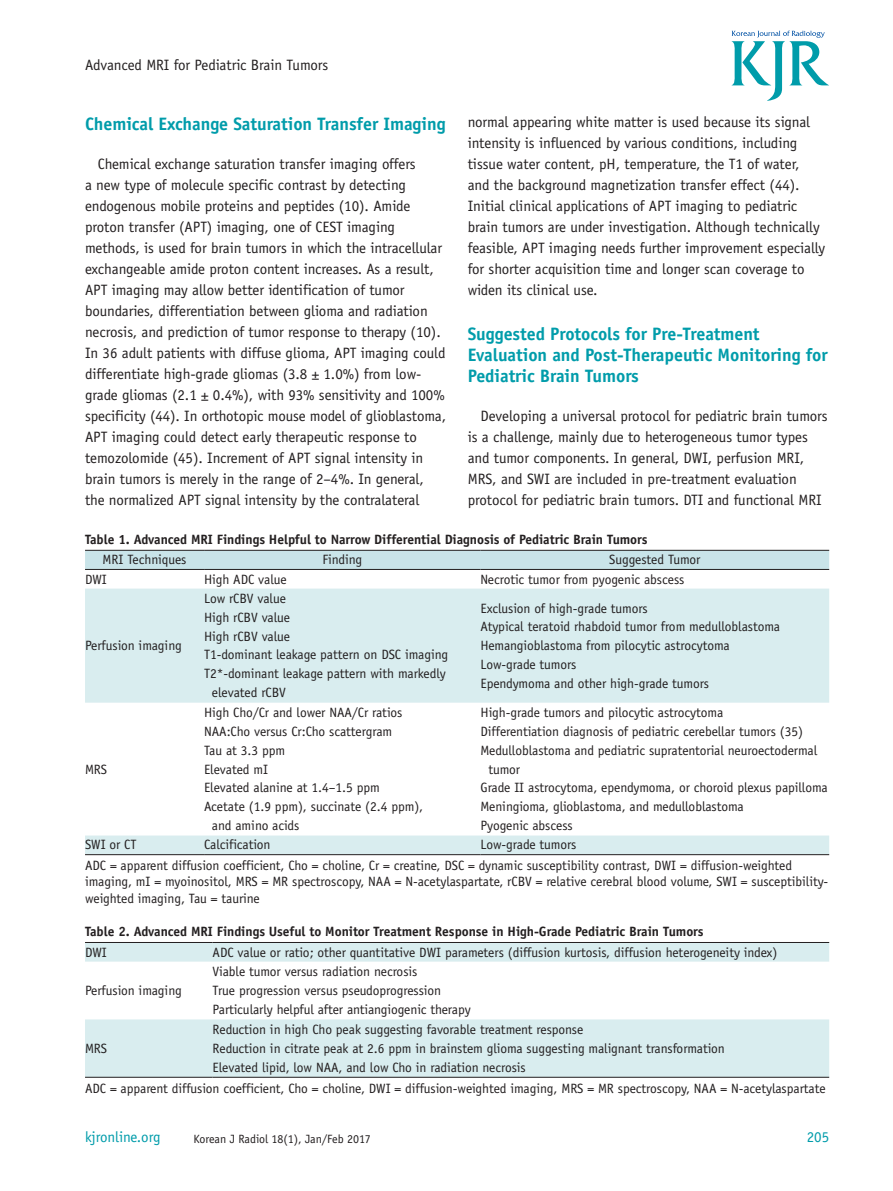
<style>
.page{position:relative;width:893px;height:1191px;background:#fff}
.page>*{position:absolute;margin:0;border:0;box-sizing:border-box;transform-origin:0 0}
.t1{font:700 18px/21px "Officina Sans Std";letter-spacing:-.005em;color:#009caa}
.t2{font:15px/21px "Officina Sans Std";letter-spacing:-.005em;color:#231f20}
.t3{font:15px "Officina Sans Std";letter-spacing:-.005em;color:#009caa}
.t4{font:13.5px/18.8px "Officina Sans Std";letter-spacing:-.005em;color:#231f20}
.t5{font:700 13.5px "Officina Sans Std";letter-spacing:-.005em;color:#231f20}
.t6{font:12px "Officina Sans Std";letter-spacing:-.005em;color:#231f20}
</style>
<div class="page">
<svg style="left:732px;top:31px;width:97px;height:70px"></svg>
<div style="left:85px;top:551px;width:744px;height:18px;background:#c9e4e9"></div>
<svg style="left:85px;top:588px;width:744px;height:266px"></svg>
<hr style="left:85px;top:854px;width:119px;height:1px;background:#231f20">
<hr style="left:204px;top:854px;width:276px;height:1px;background:#231f20">
<hr style="left:480px;top:854px;width:349px;height:1px;background:#231f20">
<hr style="left:85px;top:550px;width:119px;height:1px;background:#231f20">
<hr style="left:204px;top:550px;width:276px;height:1px;background:#231f20">
<hr style="left:480px;top:550px;width:349px;height:1px;background:#231f20">
<hr style="left:85px;top:569px;width:119px;height:1px;background:#231f20">
<hr style="left:204px;top:569px;width:276px;height:1px;background:#231f20">
<hr style="left:480px;top:569px;width:349px;height:1px;background:#231f20">
<svg style="left:85px;top:943px;width:744px;height:133px;fill:#d9edef"></svg>
<hr style="left:85px;top:942px;width:128px;height:1px;background:#231f20">
<hr style="left:213px;top:942px;width:616px;height:1px;background:#231f20">
<hr style="left:85px;top:1076px;width:128px;height:1px;background:#231f20">
<hr style="left:213px;top:1076px;width:616px;height:1px;background:#231f20">
<p class="t2" style="left:85px;top:54px;width:245px">Advanced MRI for Pediatric Brain Tumors</p>
<p class="t2" style="left:468px;top:112px;width:359px">normal appearing white matter is used because its signal intensity is influenced by various conditions, including tissue water content, pH, temperature, the T1 of water,<br>and the background magnetization transfer effect (44).<br>Initial clinical applications of APT imaging to pediatric brain tumors are under investigation. Although technically feasible, APT imaging needs further improvement especially for shorter acquisition time and longer scan coverage to widen its clinical use.</p>
<h1 class="t1" style="left:468px;top:323px;width:361px">Suggested Protocols for Pre-Treatment<br>Evaluation and Post-Therapeutic Monitoring for<br>Pediatric Brain Tumors</h1>
<p class="t2" style="left:468px;top:406px;width:361px;text-indent:13px">Developing a universal protocol for pediatric brain tumors is a challenge, mainly due to heterogeneous tumor types and tumor components. In general, DWI, perfusion MRI, MRS, and SWI are included in pre-treatment evaluation protocol for pediatric brain tumors. DTI and functional MRI</p>
<p class="t5" style="left:85px;top:531px;width:564px">Table 1. Advanced MRI Findings Helpful to Narrow Differential Diagnosis of Pediatric Brain Tumors</p>
<p class="t4" style="left:103px;top:550px;width:85px">MRI Techniques</p>
<p class="t4" style="left:322px;top:550px;width:41px">Finding</p>
<p class="t4" style="left:609px;top:550px;width:93px">Suggested Tumor</p>
<p class="t4" style="left:85px;top:570px;width:23px">DWI</p>
<p class="t4" style="left:204px;top:570px;width:84px">High ADC value</p>
<p class="t4" style="left:480px;top:570px;width:205px">Necrotic tumor from pyogenic abscess</p>
<h1 class="t1" style="left:85px;top:113px;width:362px">Chemical Exchange Saturation Transfer Imaging</h1>
<p class="t2" style="left:85px;top:154px;width:363px;text-indent:13px">Chemical exchange saturation transfer imaging offers<br>a new type of molecule specific contrast by detecting endogenous mobile proteins and peptides (10). Amide proton transfer (APT) imaging, one of CEST imaging methods, is used for brain tumors in which the intracellular exchangeable amide proton content increases. As a result, APT imaging may allow better identification of tumor boundaries, differentiation between glioma and radiation necrosis, and prediction of tumor response to therapy (10).<br>In 36 adult patients with diffuse glioma, APT imaging could differentiate high-grade gliomas (3.8 ± 1.0%) from low&shy;grade gliomas (2.1 ± 0.4%), with 93% sensitivity and 100% specificity (44). In orthotopic mouse model of glioblastoma, APT imaging could detect early therapeutic response to temozolomide (45). Increment of APT signal intensity in brain tumors is merely in the range of 2–4%. In general, the normalized APT signal intensity by the contralateral</p>
<p class="t4" style="left:85px;top:636px;width:98px">Perfusion imaging</p>
<p class="t4" style="left:85px;top:759px;width:24px">MRS</p>
<p class="t4" style="left:204px;top:589px;width:83px">Low rCBV value</p>
<p class="t4" style="left:204px;top:608px;width:88px">High rCBV value</p>
<p class="t4" style="left:204px;top:627px;width:88px">High rCBV value</p>
<p class="t4" style="left:204px;top:645px;width:246px">T1-dominant leakage pattern on DSC imaging</p>
<p class="t4" style="left:204px;top:664px;width:243px">T2*-dominant leakage pattern with markedly</p>
<p class="t4" style="left:212px;top:683px;width:75px">elevated rCBV</p>
<p class="t4" style="left:204px;top:703px;width:200px">High Cho/Cr and lower NAA/Cr ratios</p>
<p class="t4" style="left:204px;top:722px;width:190px">NAA:Cho versus Cr:Cho scattergram</p>
<p class="t4" style="left:204px;top:741px;width:83px">Tau at 3.3 ppm</p>
<p class="t4" style="left:204px;top:759px;width:66px">Elevated mI</p>
<p class="t4" style="left:204px;top:778px;width:177px">Elevated alanine at 1.4–1.5 ppm</p>
<p class="t4" style="left:204px;top:797px;width:221px">Acetate (1.9 ppm), succinate (2.4 ppm),</p>
<p class="t4" style="left:212px;top:816px;width:89px">and amino acids</p>
<p class="t4" style="left:480px;top:598px;width:301px">Exclusion of high-grade tumors<br>Atypical teratoid rhabdoid tumor from medulloblastoma Hemangioblastoma from pilocytic astrocytoma Low-grade tumors<br>Ependymoma and other high-grade tumors</p>
<p class="t4" style="left:480px;top:703px;width:244px">High-grade tumors and pilocytic astrocytoma</p>
<p class="t4" style="left:480px;top:722px;width:324px">Differentiation diagnosis of pediatric cerebellar tumors (35)</p>
<p class="t4" style="left:480px;top:741px;width:338px">Medulloblastoma and pediatric supratentorial neuroectodermal</p>
<p class="t4" style="left:488px;top:759px;width:33px">tumor</p>
<p class="t4" style="left:480px;top:778px;width:349px">Grade II astrocytoma, ependymoma, or choroid plexus papilloma</p>
<p class="t4" style="left:480px;top:797px;width:265px">Meningioma, glioblastoma, and medulloblastoma</p>
<p class="t4" style="left:480px;top:816px;width:94px">Pyogenic abscess</p>
<p class="t4" style="left:85px;top:834px;width:708px;line-height:20.7px;text-indent:395px">Low-grade tumors<br>ADC = apparent diffusion coefficient, Cho = choline, Cr = creatine, DSC = dynamic susceptibility contrast, DWI = diffusion-weighted</p>
<p class="t4" style="left:85px;top:873px;width:745px;line-height:16.2px">imaging, mI = myoinositol, MRS = MR spectroscopy, NAA = N-acetylaspartate, rCBV = relative cerebral blood volume, SWI = susceptibility&shy;weighted imaging, Tau = taurine</p>
<p class="t5" style="left:85px;top:923px;width:620px">Table 2. Advanced MRI Findings Useful to Monitor Treatment Response in High-Grade Pediatric Brain Tumors</p>
<p class="t4" style="left:85px;top:942px;width:23px">DWI</p>
<p class="t4" style="left:213px;top:942px;width:566px">ADC value or ratio; other quantitative DWI parameters (diffusion kurtosis, diffusion heterogeneity index)</p>
<p class="t4" style="left:85px;top:981px;width:98px">Perfusion imaging</p>
<p class="t4" style="left:85px;top:835px;width:53px">SWI or CT</p>
<p class="t4" style="left:204px;top:835px;width:68px">Calcification</p>
<p class="t4" style="left:213px;top:962px;width:260px">Viable tumor versus radiation necrosis<br>True progression versus pseudoprogression<br>Particularly helpful after antiangiogenic therapy</p>
<p class="t4" style="left:213px;top:1020px;width:514px">Reduction in high Cho peak suggesting favorable treatment response<br>Reduction in citrate peak at 2.6 ppm in brainstem glioma suggesting malignant transformation<br>Elevated lipid, low NAA, and low Cho in radiation necrosis</p>
<p class="t4" style="left:85px;top:1078px;width:742px">ADC = apparent diffusion coefficient, Cho = choline, DWI = diffusion-weighted imaging, MRS = MR spectroscopy, NAA = N-acetylaspartate</p>
<p class="t4" style="left:85px;top:1039px;width:24px">MRS</p>
<p class="t3" style="left:85px;top:1128px;width:77px">kjronline.org</p>
<p class="t6" style="left:194px;top:1132px;width:179px">Korean J Radiol 18(1), Jan/Feb 2017</p>
<p class="t3" style="left:807px;top:1128px;width:24px">205</p>
</div>
